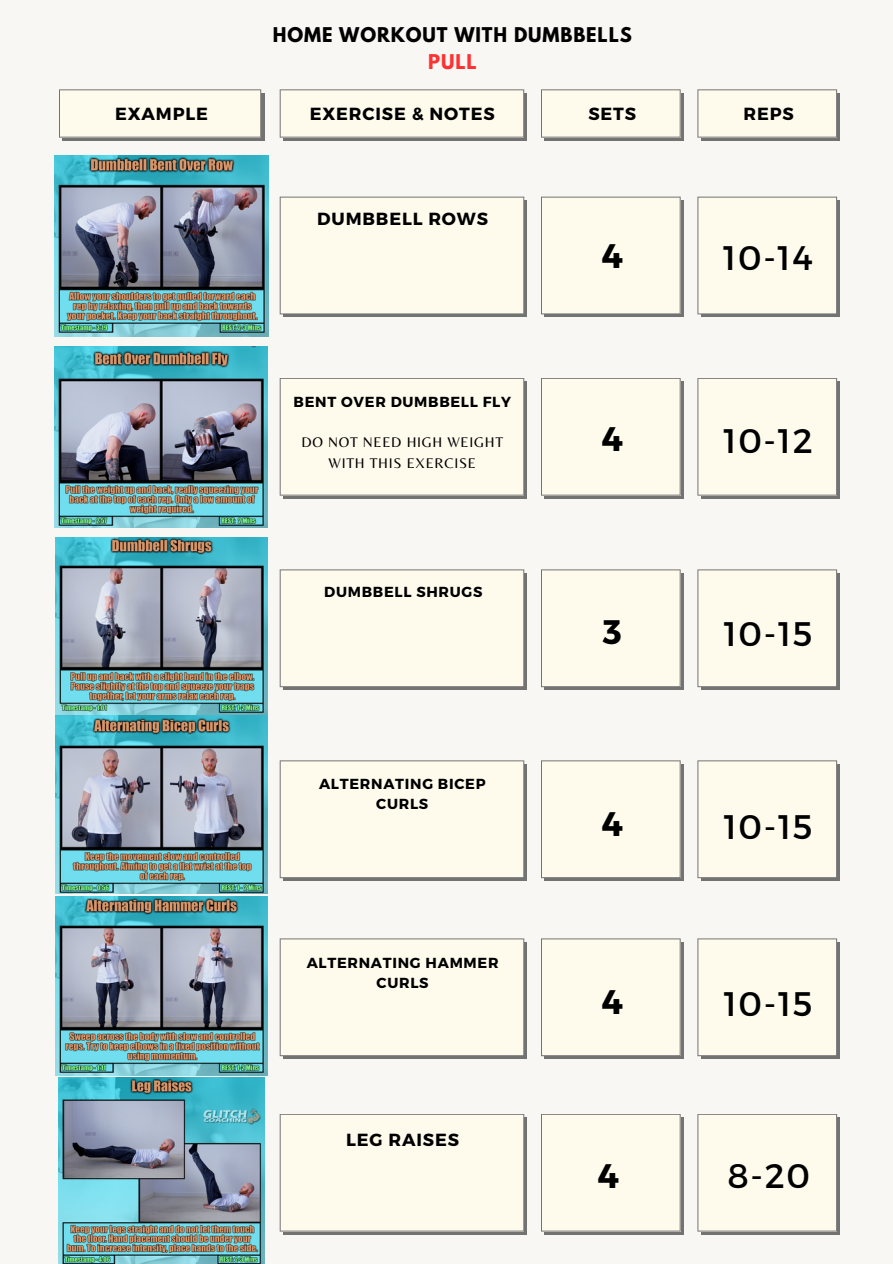
<style>
.page{position:relative;width:893px;height:1264px;background:#fff}
.page>*{position:absolute;margin:0;border:0;box-sizing:border-box;transform-origin:0 0}
.t1{font:34.05px "Montserrat";letter-spacing:.05em;color:#000}
.t2{font:700 34.05px "Montserrat";color:#000}
.t3{font:700 18px "League Spartan";letter-spacing:.05em;color:#000}
.t4{font:700 18px "League Spartan";color:#ff3131}
.t5{font:700 17.55px "Montserrat";letter-spacing:.05em;color:#000}
.t6{font:700 14.55px/20.2px "Montserrat";letter-spacing:.05em;color:#000;text-align:center}
.t7{font:14.55px/20.2px "Belleza";letter-spacing:.05em;color:#000;text-align:center}
</style>
<div class="page">
<div style="left:0;top:0;width:892px;height:1263px;background:#f8f7f4"></div>
<div style="left:283px;top:200px;width:244px;height:117px;background:#737373"></div>
<div style="left:280px;top:197px;width:244px;height:117px;background:#fefaec"></div>
<svg style="left:544px;top:200px;width:139px;height:117px"></svg>
<svg style="left:541px;top:197px;width:139px;height:117px"></svg>
<div style="left:701px;top:200px;width:138px;height:117px;background:#737373"></div>
<div style="left:697px;top:197px;width:140px;height:117px;background:#fefaec"></div>
<div style="left:283px;top:382px;width:244px;height:116px;background:linear-gradient(to right,#737373,#737373)"></div>
<svg style="left:280px;top:378px;width:244px;height:117px"></svg>
<svg style="left:544px;top:382px;width:139px;height:116px"></svg>
<svg style="left:541px;top:378px;width:139px;height:117px"></svg>
<div style="left:701px;top:382px;width:138px;height:116px;background:linear-gradient(to right,#737373,#737373)"></div>
<svg style="left:697px;top:378px;width:140px;height:117px"></svg>
<div style="left:283px;top:573px;width:244px;height:117px;background:#737373"></div>
<div style="left:280px;top:569px;width:244px;height:118px;background:#fefaec"></div>
<svg style="left:544px;top:573px;width:139px;height:117px"></svg>
<svg style="left:541px;top:569px;width:139px;height:118px"></svg>
<div style="left:701px;top:573px;width:138px;height:117px;background:#737373"></div>
<div style="left:697px;top:569px;width:140px;height:118px;background:#fefaec"></div>
<div style="left:283px;top:764px;width:244px;height:117px;background:#737373"></div>
<div style="left:280px;top:760px;width:244px;height:118px;background:#fefaec"></div>
<svg style="left:544px;top:764px;width:139px;height:117px"></svg>
<svg style="left:541px;top:760px;width:139px;height:118px"></svg>
<div style="left:701px;top:764px;width:138px;height:117px;background:#737373"></div>
<div style="left:697px;top:760px;width:140px;height:118px;background:#fefaec"></div>
<div style="left:283px;top:942px;width:244px;height:117px;background:#737373"></div>
<div style="left:280px;top:938px;width:244px;height:118px;background:#fefaec"></div>
<svg style="left:544px;top:942px;width:139px;height:117px"></svg>
<svg style="left:541px;top:938px;width:139px;height:118px"></svg>
<div style="left:701px;top:942px;width:138px;height:117px;background:#737373"></div>
<div style="left:697px;top:938px;width:140px;height:118px;background:#fefaec"></div>
<div style="left:63px;top:93px;width:201px;height:47px;background:#737373"></div>
<svg style="left:59px;top:89px;width:202px;height:49px;background:#f6f3e5"></svg>
<div style="left:283px;top:93px;width:244px;height:47px;background:#737373"></div>
<svg style="left:280px;top:89px;width:244px;height:49px;background:#f7f3e6"></svg>
<svg style="left:544px;top:93px;width:139px;height:47px"></svg>
<svg style="left:541px;top:89px;width:139px;height:49px"></svg>
<div style="left:701px;top:93px;width:138px;height:47px;background:#737373"></div>
<svg style="left:697px;top:89px;width:140px;height:49px;background:#f6f2e5"></svg>
<svg style="left:283px;top:1117px;width:244px;height:117px"></svg>
<svg style="left:280px;top:1114px;width:244px;height:117px"></svg>
<div style="left:544px;top:1117px;width:139px;height:117px;background:linear-gradient(to right,#aaa8a2,#a9a7a1)"></div>
<svg style="left:541px;top:1114px;width:139px;height:117px"></svg>
<svg style="left:701px;top:1117px;width:138px;height:117px"></svg>
<svg style="left:697px;top:1114px;width:140px;height:117px"></svg>
<img style="left:55px;top:155px;width:214px;height:181px">
<img style="left:55px;top:347px;width:212px;height:180px">
<img style="left:55px;top:537px;width:213px;height:356px">
<img style="left:55px;top:896px;width:213px;height:178px">
<img style="left:58px;top:1077px;width:206px;height:186px">
<p class="t3" style="left:273px;top:26px;width:360px">HOME WORKOUT WITH DUMBBELLS</p>
<p class="t4" style="left:428px;top:53px;width:50px">PULL</p>
<p class="t5" style="left:115px;top:103px;width:94px">EXAMPLE</p>
<p class="t5" style="left:310px;top:103px;width:186px">EXERCISE &amp; NOTES</p>
<p class="t5" style="left:588px;top:103px;width:49px">SETS</p>
<p class="t5" style="left:743px;top:103px;width:52px">REPS</p>
<p class="t5" style="left:317px;top:208px;width:172px">DUMBBELL ROWS</p>
<p class="t6" style="left:293px;top:391px;width:219px">BENT OVER DUMBBELL FLY</p>
<p class="t7" style="left:301px;top:432px;width:203px">DO NOT NEED HIGH WEIGHT<br>WITH THIS EXERCISE</p>
<p class="t6" style="left:324px;top:581px;width:160px">DUMBBELL SHRUGS</p>
<p class="t6" style="left:319px;top:772px;width:168px">ALTERNATING BICEP<br>CURLS</p>
<p class="t6" style="left:306px;top:951px;width:193px">ALTERNATING HAMMER<br>CURLS</p>
<p class="t5" style="left:346px;top:1128px;width:114px">LEG RAISES</p>
<p class="t2" style="left:601px;top:234px;width:23px">4</p>
<p class="t1" style="left:723px;top:236px;width:91px">10-14</p>
<p class="t2" style="left:601px;top:416px;width:23px">4</p>
<p class="t1" style="left:723px;top:418px;width:91px">10-12</p>
<p class="t2" style="left:602px;top:610px;width:20px">3</p>
<p class="t1" style="left:723px;top:612px;width:90px">10-15</p>
<p class="t2" style="left:601px;top:802px;width:23px">4</p>
<p class="t1" style="left:723px;top:804px;width:90px">10-15</p>
<p class="t2" style="left:601px;top:979px;width:23px">4</p>
<p class="t1" style="left:723px;top:981px;width:90px">10-15</p>
<p class="t2" style="left:597px;top:1154px;width:23px">4</p>
<p class="t1" style="left:727px;top:1154px;width:84px">8-20</p>
</div>
